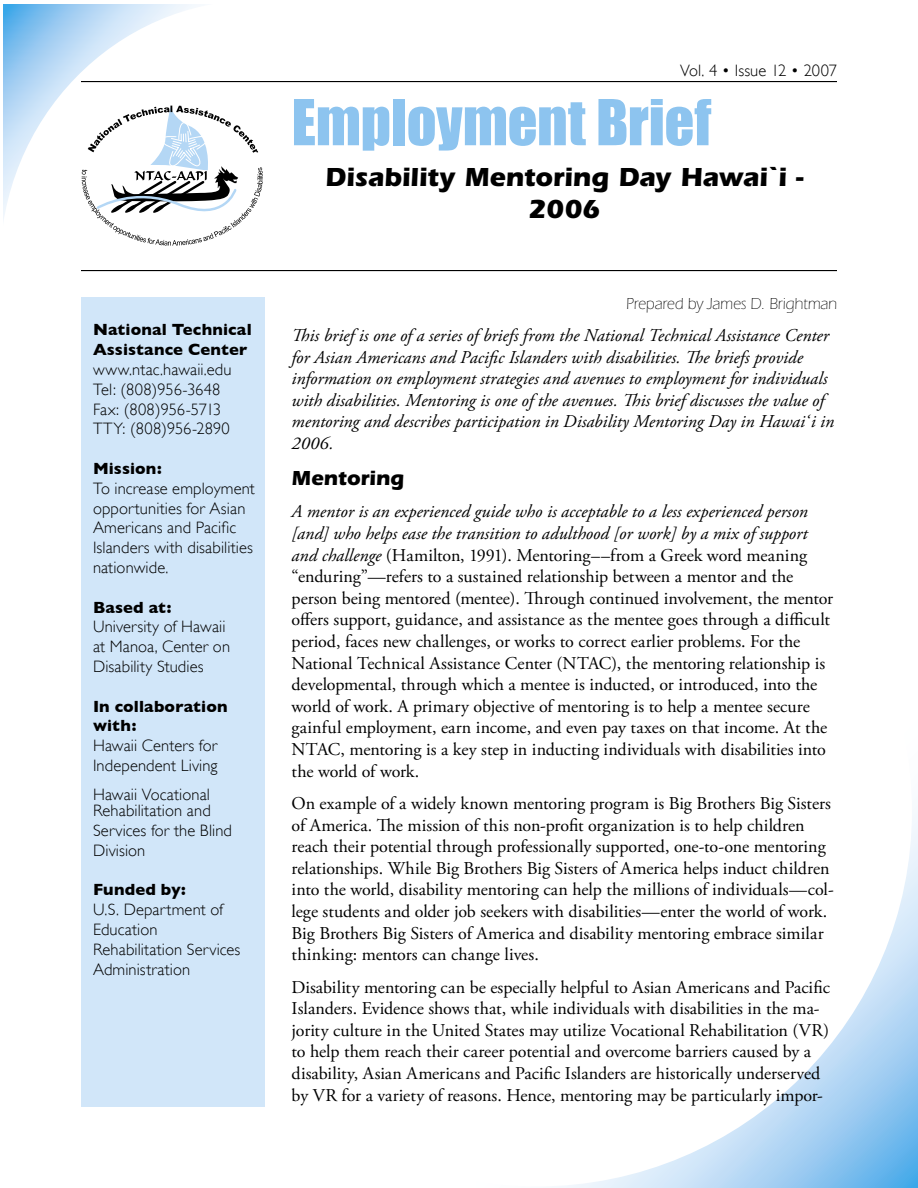
<style>
.page{position:relative;width:918px;height:1188px;background:#fff}
.page>*{position:absolute;margin:0;border:0;box-sizing:border-box;transform-origin:0 0}
.t1{font:58.5px "Impact";letter-spacing:-.005em;color:#8dc4ef}
.Article_Title{font:700 27px/32.4px "Itc Eras";letter-spacing:-.005em;color:#000;text-align:center}
.Brief_Explanation{font:700 21px "Itc Eras";letter-spacing:-.005em;color:#000}
.Body_Text{font:18px/21.6px "Adobe Garamond Pro";color:#000}
.Brief_Explanation-2{font:italic 18px/21.6px "Adobe Garamond Pro";color:#000}
.Sidebar_Text{font:300 16.5px/19.8px "Gill Sans";letter-spacing:.01em;color:#000}
.Sidebar_Headers{font:700 16.5px/19.8px "Gill Sans";letter-spacing:.01em;color:#000}
.Author_Title{font:300 16.5px "Itc Eras";color:#000;scale:.94 1}
.Title_Info{font:300 16.5px "Gill Sans";letter-spacing:.005em;color:#000}
.Sidebar_Text-2{font:300 16.5px "Gill Sans";letter-spacing:-.015em;color:#000}
.s1{font-style:italic}
</style>
<div class="page">
<svg style="left:3px;top:4px;width:281px;height:216px"></svg>
<svg style="left:568px;top:832px;width:344px;height:354px"></svg>
<div style="left:81px;top:297px;width:184px;height:810px;background:#d1e6f9"></div>
<hr style="left:81px;top:81px;width:756px;height:1px;background:#000">
<hr style="left:81px;top:270px;width:756px;height:1px;background:#000">
<svg style="left:82px;top:106px;width:181px;height:140px"></svg>
<p class="Sidebar_Headers" style="left:93px;top:320px;width:160px">National Technical<br>Assistance Center</p>
<p class="Sidebar_Text" style="left:93px;top:359px;width:140px">www.ntac.hawaii.edu</p>
<p class="Sidebar_Text" style="left:93px;top:379px;width:129px">Tel: (808)956-3648</p>
<p class="Sidebar_Text-2" style="left:93px;top:399px;width:130px">Fax: (808)956-5713</p>
<p class="Sidebar_Text" style="left:93px;top:419px;width:138px">TTY: (808)956-2890</p>
<p class="Sidebar_Headers" style="left:93px;top:458px;width:70px">Mission:</p>
<p class="Sidebar_Text" style="left:93px;top:478px;width:163px">To increase employment opportunities for Asian<br>Americans and Pacific<br>Islanders with disabilities nationwide.</p>
<p class="Sidebar_Headers" style="left:93px;top:597px;width:80px">Based at:</p>
<p class="Sidebar_Text" style="left:93px;top:617px;width:134px">University of Hawaii</p>
<p class="Sidebar_Text" style="left:93px;top:637px;width:139px">at Manoa, Center on<br>Disability Studies</p>
<p class="Sidebar_Headers" style="left:93px;top:696px;width:136px">In collaboration with:</p>
<p class="Sidebar_Text" style="left:93px;top:736px;width:126px">Hawaii Centers for<br>Independent Living</p>
<p class="Sidebar_Text" style="left:93px;top:786px;width:119px;line-height:16.6px">Hawaii Vocational<br>Rehabilitation and</p>
<p class="Sidebar_Text" style="left:93px;top:821px;width:140px">Services for the Blind<br>Division</p>
<p class="Sidebar_Headers" style="left:93px;top:880px;width:94px">Funded by:</p>
<p class="Sidebar_Text" style="left:93px;top:900px;width:132px">U.S. Department of<br>Education</p>
<p class="Sidebar_Text" style="left:93px;top:939px;width:149px">Rehabilitation Services<br>Administration</p>
<p class="Title_Info" style="left:680px;top:61px;width:158px">Vol. 4 • Issue 12 • 2007</p>
<p class="t1" style="left:292px;top:86px;width:421px">Employment Brief</p>
<p class="Article_Title" style="left:325px;top:161px;width:480px">Disability Mentoring Day Hawai`i -<br>2006</p>
<p class="Author_Title" style="left:626px;top:294px;width:226px">Prepared by James D. Brightman</p>
<p class="Brief_Explanation-2" style="left:292px;top:325px;width:544px">This brief is one of a series of briefs from the National Technical Assistance Center for Asian Americans and Pacific Islanders with disabilities. The briefs provide information on employment strategies and avenues to employment for individuals with disabilities. Mentoring is one of the avenues. This brief discusses the value of mentoring and describes participation in Disability Mentoring Day in Hawai‘i in 2006.</p>
<p class="Brief_Explanation" style="left:292px;top:466px;width:114px">Mentoring</p>
<p class="Body_Text" style="left:292px;top:502px;width:543px"><span class="s1">A mentor is an experienced guide who is acceptable to a less experienced person [and] who helps ease the transition to adulthood [or work] by a mix of support and challenge</span> (Hamilton, 1991). Mentoring––from a Greek word meaning “enduring”—refers to a sustained relationship between a mentor and the person being mentored (mentee). Through continued involvement, the mentor offers support, guidance, and assistance as the mentee goes through a difficult period, faces new challenges, or works to correct earlier problems. For the National Technical Assistance Center (NTAC), the mentoring relationship is developmental, through which a mentee is inducted, or introduced, into the world of work. A primary objective of mentoring is to help a mentee secure gainful employment, earn income, and even pay taxes on that income. At the NTAC, mentoring is a key step in inducting individuals with disabilities into the world of work.</p>
<p class="Body_Text" style="left:292px;top:793px;width:544px">On example of a widely known mentoring program is Big Brothers Big Sisters of America. The mission of this non-profit organization is to help children reach their potential through professionally supported, one-to-one mentoring relationships. While Big Brothers Big Sisters of America helps induct children into the world, disability mentoring can help the millions of individuals—col&shy;lege students and older job seekers with disabilities—enter the world of work.<br>Big Brothers Big Sisters of America and disability mentoring embrace similar thinking: mentors can change lives.</p>
<p class="Body_Text" style="left:292px;top:977px;width:540px">Disability mentoring can be especially helpful to Asian Americans and Pacific Islanders. Evidence shows that, while individuals with disabilities in the ma&shy;jority culture in the United States may utilize Vocational Rehabilitation (VR) to help them reach their career potential and overcome barriers caused by a disability, Asian Americans and Pacific Islanders are historically underserved by VR for a variety of reasons. Hence, mentoring may be particularly impor-</p>
</div>
